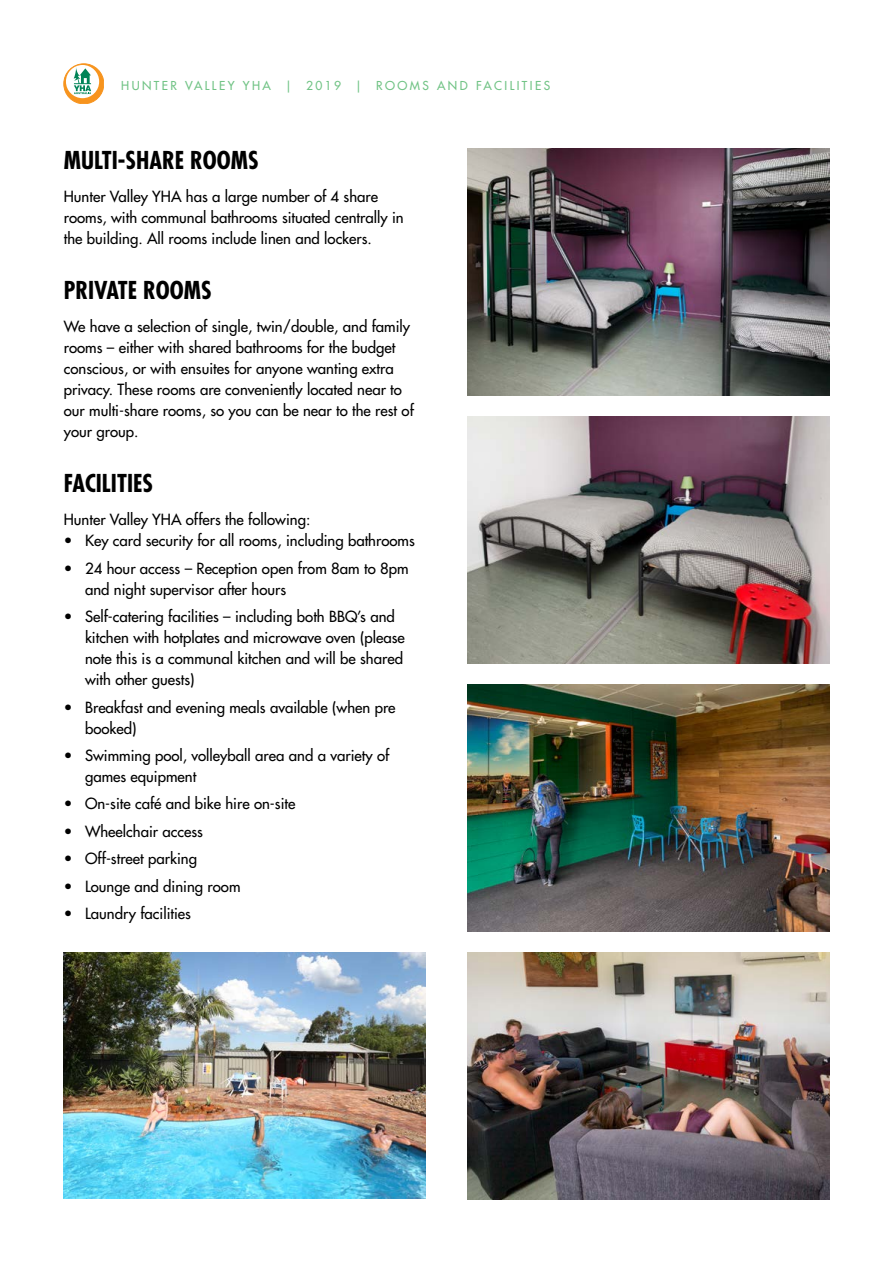
<style>
.page{position:relative;width:893px;height:1263px;background:#fff}
.page>*{position:absolute;margin:0;border:0;box-sizing:border-box;transform-origin:0 0}
.t1{font:700 condensed 24px "Futura Std";color:#000}
.t2{font:500 15px/21px "Futura Std";color:#000}
.t3{font:500 12px "Futura Std";letter-spacing:.2em;color:#71c385}
</style>
<div class="page">
<svg style="left:64px;top:64px;width:40px;height:40px"></svg>
<svg style="left:64px;top:64px;width:40px;height:40px"></svg>
<div style="left:64px;top:64px;width:40px;height:40px;border:1px solid #f7941e;border-radius:50%"></div>
<div style="left:66px;top:65px;width:33px;height:33px;background:#fff;border-radius:50%"></div>
<svg style="left:74px;top:67px;width:17px;height:27px"></svg>
<img style="left:468px;top:417px;width:361px;height:246px">
<img style="left:468px;top:149px;width:361px;height:246px">
<img style="left:64px;top:952px;width:361px;height:246px">
<img style="left:468px;top:952px;width:361px;height:247px">
<img style="left:468px;top:685px;width:361px;height:246px">
<p class="t3" style="left:121px;top:78px;width:430px">HUNTER VALLEY YHA | 2019 | ROOMS AND FACILITIES</p>
<h1 class="t1" style="left:64px;top:145px;width:196px">MULTI-SHARE ROOMS</h1>
<p class="t2" style="left:64px;top:186px;width:341px">Hunter Valley YHA has a large number of 4 share rooms, with communal bathrooms situated centrally in the building. All rooms include linen and lockers.</p>
<h1 class="t1" style="left:64px;top:275px;width:149px">PRIVATE ROOMS</h1>
<p class="t2" style="left:64px;top:316px;width:351px">We have a selection of single, twin/double, and family rooms – either with shared bathrooms for the budget conscious, or with ensuites for anyone wanting extra privacy. These rooms are conveniently located near to our multi-share rooms, so you can be near to the rest of your group.</p>
<h1 class="t1" style="left:64px;top:468px;width:91px">FACILITIES</h1>
<p class="t2" style="left:64px;top:509px;width:248px">Hunter Valley YHA offers the following:</p>
<p class="t2" style="left:64px;top:530px;width:353px">• Key card security for all rooms, including bathrooms</p>
<p class="t2" style="left:85px;top:558px;width:325px;text-indent:-21px">• 24 hour access – Reception open from 8am to 8pm and night supervisor after hours</p>
<p class="t2" style="left:85px;top:606px;width:321px;text-indent:-21px">• Self-catering facilities – including both BBQ’s and kitchen with hotplates and microwave oven (please note this is a communal kitchen and will be shared with other guests)</p>
<p class="t2" style="left:85px;top:697px;width:312px;text-indent:-21px">• Breakfast and evening meals available (when pre booked)</p>
<p class="t2" style="left:85px;top:745px;width:306px;text-indent:-21px">• Swimming pool, volleyball area and a variety of games equipment</p>
<p class="t2" style="left:64px;top:793px;width:233px">• On-site café and bike hire on-site</p>
<p class="t2" style="left:64px;top:821px;width:141px">• Wheelchair access</p>
<p class="t2" style="left:64px;top:848px;width:135px">• Off-street parking</p>
<p class="t2" style="left:64px;top:875px;width:178px">• Lounge and dining room</p>
<p class="t2" style="left:64px;top:903px;width:129px">• Laundry facilities</p>
</div>
